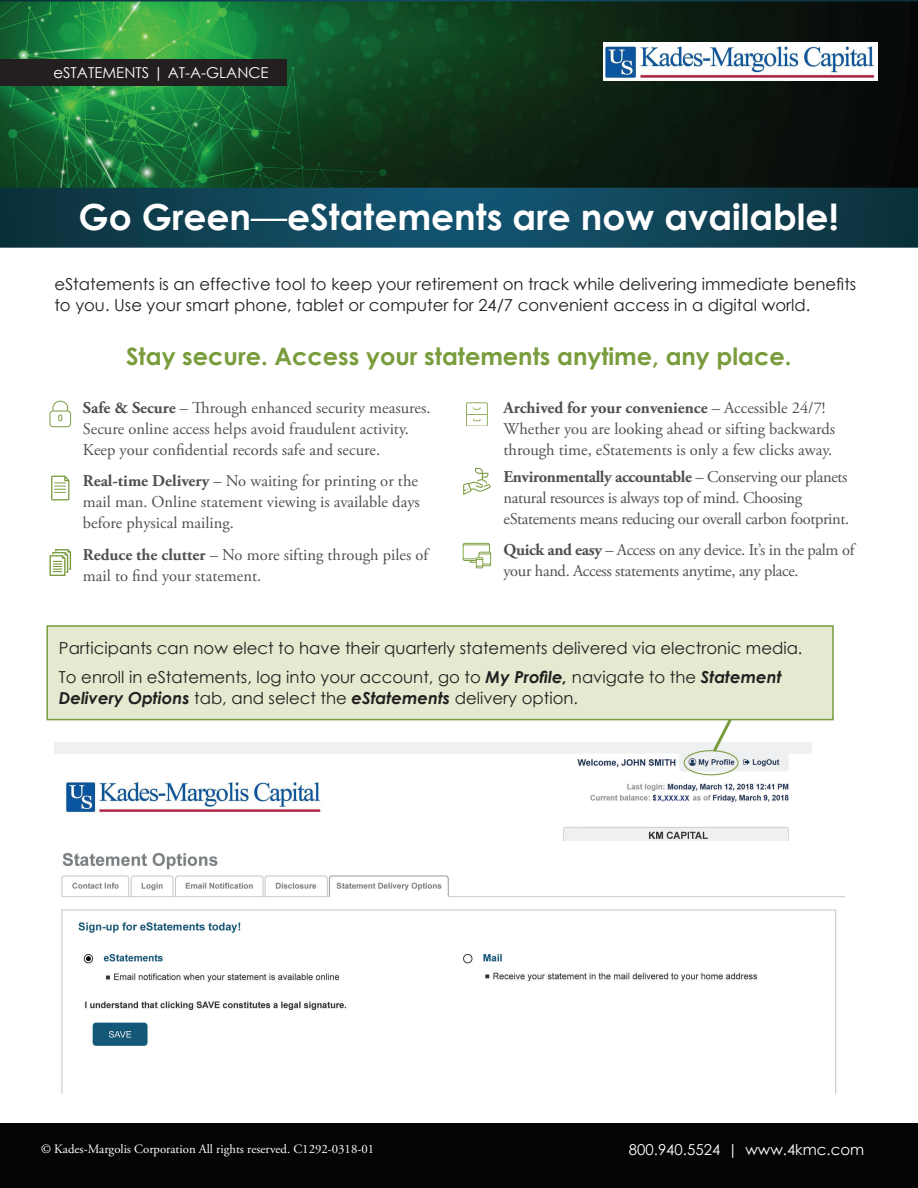
<style>
.page{position:relative;width:918px;height:1188px;background:#fff}
.page>*{position:absolute;margin:0;border:0;box-sizing:border-box;transform-origin:0 0}
.t1{font:700 36px "Century Gothic";color:#fff}
.t2{font:700 24px "Century Gothic";color:#799c3d}
.t3{font:16.5px/21px "Adobe Garamond Pro";color:#4f5151}
.t4{font:16.5px/21px "Century Gothic";color:#231f20}
.t5{font:16.5px/21px "Adobe Garamond Pro";letter-spacing:-.02em;color:#4f5151}
.t6{font:15px "Century Gothic";color:#fff}
.t7{font:12.75px "Adobe Garamond Pro";color:#fff}
.s1{font-weight:400}
.s2{font-weight:700}
.s3{font-weight:700;font-style:italic}
</style>
<div class="page">
<img style="left:54px;top:743px;width:757px;height:98px">
<svg style="left:710px;top:720px;width:28px;height:35px"></svg>
<div style="left:46px;top:625px;width:788px;height:95px;background:#e4eacf;border:2px solid #799b3d"></div>
<svg style="left:0;top:0;width:918px;height:248px;background:#12422f"></svg>
<div style="left:0;top:1123px;width:918px;height:65px;background:#040503"></div>
<img style="left:604px;top:43px;width:273px;height:38px">
<div style="left:0;top:59px;width:286px;height:26px;background:#231f20"></div>
<img style="left:61px;top:853px;width:783px;height:240px">
<svg style="left:50px;top:401px;width:21px;height:26px"></svg>
<svg style="left:463px;top:468px;width:28px;height:27px"></svg>
<svg style="left:50px;top:549px;width:21px;height:27px"></svg>
<svg style="left:466px;top:402px;width:22px;height:24px"></svg>
<svg style="left:51px;top:476px;width:18px;height:24px"></svg>
<svg style="left:463px;top:543px;width:28px;height:25px"></svg>
<img style="left:65px;top:779px;width:258px;height:36px">
<p class="t6" style="left:53px;top:62px;width:217px">eSTATEMENTS | AT-A-GLANCE</p>
<h1 class="t1" style="left:78px;top:189px;width:762px">Go Green<span class="s1">—</span>eStatements are now available!</h1>
<p class="t4" style="left:54px;top:273px;width:803px">eStatements is an effective tool to keep your retirement on track while delivering immediate benefits to you. Use your smart phone, tablet or computer for 24/7 convenient access in a digital world.</p>
<h2 class="t2" style="left:126px;top:338px;width:667px">Stay secure. Access your statements anytime, any place.</h2>
<p class="t3" style="left:83px;top:398px;width:349px"><span class="s2">Safe &amp; Secure</span> – Through enhanced security measures.<br>Secure online access helps avoid fraudulent activity.<br>Keep your confidential records safe and secure.</p>
<p class="t3" style="left:83px;top:471px;width:338px;text-align:justify"><span class="s2">Real-time Delivery</span> – No waiting for printing or the mail man. Online statement viewing is available days before physical mailing.</p>
<p class="t3" style="left:83px;top:545px;width:347px"><span class="s2">Reduce the clutter</span> – No more sifting through piles of mail to find your statement.</p>
<p class="t3" style="left:504px;top:398px;width:333px"><span class="s2">Archived for your convenience</span> – Accessible 24/7!<br>Whether you are looking ahead or sifting backwards through time, eStatements is only a few clicks away.</p>
<p class="t5" style="left:504px;top:467px;width:347px"><span class="s2">Environmentally accountable</span> – Conserving our planets natural resources is always top of mind. Choosing eStatements means reducing our overall carbon footprint.</p>
<p class="t5" style="left:504px;top:540px;width:352px"><span class="s2">Quick and easy</span> – Access on any device. It’s in the palm of your hand. Access statements anytime, any place.</p>
<p class="t4" style="left:59px;top:637px;width:745px">Participants can now elect to have their quarterly statements delivered via electronic media.</p>
<p class="t4" style="left:59px;top:666px;width:724px">To enroll in eStatements, log into your account, go to <span class="s3">My Profile,</span> navigate to the <span class="s3">Statement<br>Delivery Options</span> tab, and select the <span class="s3">eStatements</span> delivery option.</p>
<p class="t7" style="left:41px;top:1141px;width:335px">© Kades-Margolis Corporation All rights reserved. C1292-0318-01</p>
<p class="t6" style="left:629px;top:1139px;width:237px">800.940.5524 | www.4kmc.com</p>
</div>
